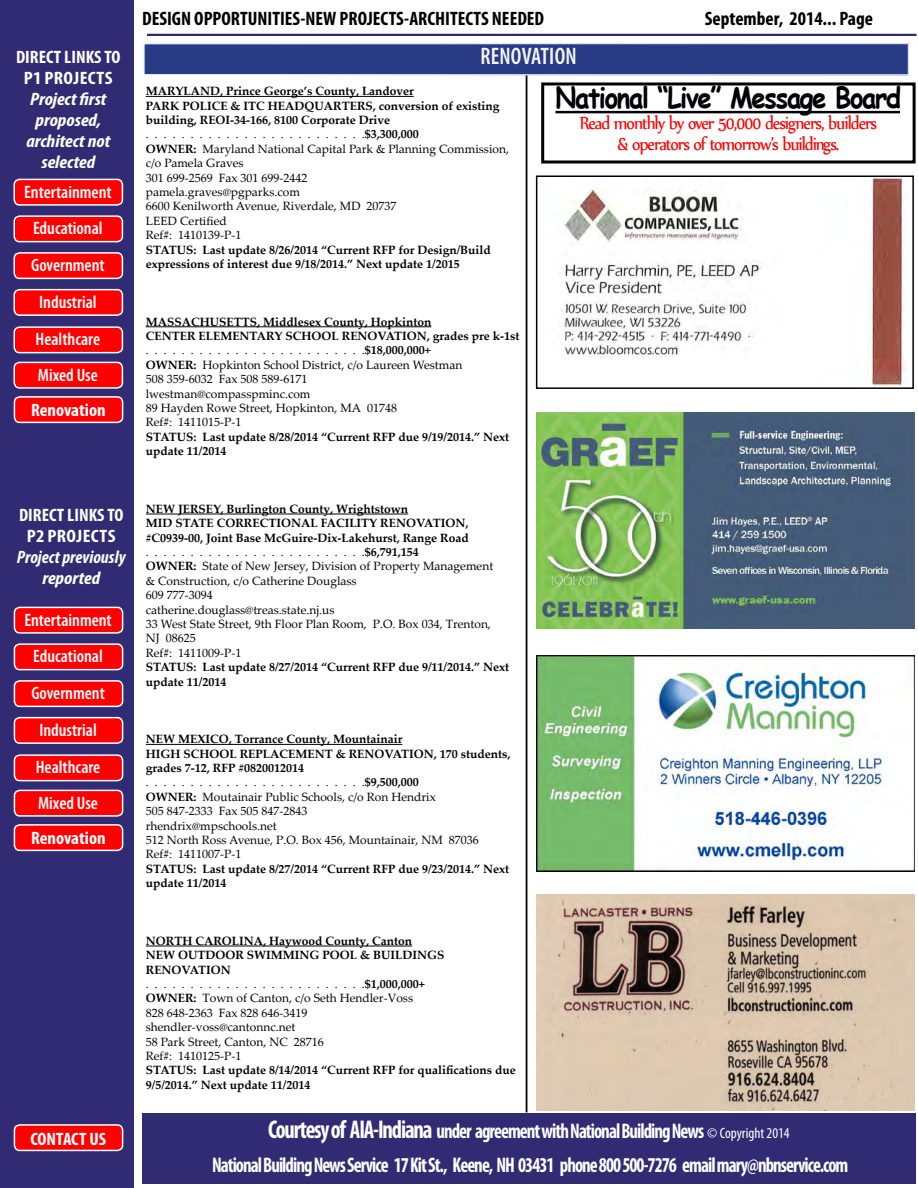
<style>
.page{position:relative;width:918px;height:1188px;background:#fff}
.page>*{position:absolute;margin:0;border:0;box-sizing:border-box;transform-origin:0 0}
.t1{font:700 28.8px "Comic Sans MS";letter-spacing:-.05em;color:#000006;scale:.89 1}
.BENEFITS_HEAD{font:600 condensed 24px "Myriad Pro";letter-spacing:.01em;color:#f5f5f5;scale:.95 1}
.t2{font:600 condensed 22.5px/24px "Myriad Pro";letter-spacing:.02em;color:#fff;scale:.95 1}
.t3{font:700 condensed 21.15px "Myriad Pro";letter-spacing:-.05em;color:#fff;scale:.89 1}
.t4{font:21.15px/21px "Nyala";letter-spacing:-.05em;color:#f00;text-align:center;scale:.89 1}
.t5{font:700 condensed 19.5px "Myriad Pro";color:#000}
.t6{font:600 condensed 18px/36.9px "Myriad Pro";color:#fff;text-align:center}
.t7{font:700 condensed 18px/21px "Myriad Pro";color:#fff;text-align:center;scale:1.04 1}
.t8{font:italic 700 condensed 18px/21px "Myriad Pro";color:#fff;text-align:center;scale:1.1 1}
.t9{font:italic 700 condensed 18px/21px "Myriad Pro";color:#fff;text-align:center}
.t10{font:700 12px/14.4px "Palatino Linotype";color:#000}
.t11{font:12px/14.4px "Palatino Linotype";color:#000}
.s1{font-weight:400}
.s2{font-weight:700}
.s3{font-size:25.8px}
.s4{font-weight:400;font-size:15px}
</style>
<div class="page">
<div style="left:0;top:0;width:133px;height:1188px;background:#312b73"></div>
<svg style="left:13px;top:824px;width:111px;height:26px;background:#f9191a"></svg>
<svg style="left:13px;top:178px;width:111px;height:27px;background:#f51d20"></svg>
<svg style="left:13px;top:396px;width:111px;height:26px;background:#f9181a"></svg>
<svg style="left:13px;top:215px;width:111px;height:27px;background:#f71f21"></svg>
<svg style="left:13px;top:252px;width:111px;height:26px;background:#f9181a"></svg>
<svg style="left:13px;top:288px;width:111px;height:27px;background:#f41b1f"></svg>
<svg style="left:13px;top:326px;width:111px;height:27px;background:#f71f21"></svg>
<svg style="left:13px;top:361px;width:111px;height:27px;background:#f51d20"></svg>
<svg style="left:13px;top:606px;width:111px;height:27px;background:#f51d20"></svg>
<svg style="left:13px;top:643px;width:111px;height:27px;background:#f71f21"></svg>
<svg style="left:13px;top:680px;width:111px;height:26px;background:#f9191a"></svg>
<svg style="left:13px;top:716px;width:111px;height:27px;background:#f41b1f"></svg>
<svg style="left:13px;top:754px;width:111px;height:27px;background:#f71f21"></svg>
<svg style="left:13px;top:789px;width:111px;height:27px;background:#f51d20"></svg>
<svg style="left:13px;top:1124px;width:111px;height:26px;background:#f9181a"></svg>
<hr style="left:147px;top:34px;width:769px;height:2px;background:#312b73">
<div style="left:142px;top:1113px;width:774px;height:70px;background:#312b73"></div>
<hr style="left:526px;top:43px;width:1px;height:1069px;background:#000">
<hr style="left:555px;top:111px;width:345px;height:2px;background:#000006">
<div style="left:541px;top:82px;width:375px;height:81px;border:3px solid #000"></div>
<img style="left:537px;top:655px;width:378px;height:216px">
<img style="left:537px;top:894px;width:378px;height:216px">
<img style="left:561px;top:178px;width:345px;height:208px">
<div style="left:536px;top:175px;width:378px;height:214px;border:2px solid #000"></div>
<img style="left:537px;top:412px;width:378px;height:216px">
<hr style="left:146px;top:96px;width:268px;height:1px;background:#000">
<hr style="left:146px;top:326px;width:285px;height:1px;background:#000">
<hr style="left:146px;top:514px;width:262px;height:1px;background:#000">
<hr style="left:146px;top:744px;width:256px;height:1px;background:#000">
<hr style="left:146px;top:946px;width:266px;height:1px;background:#000">
<div style="left:144px;top:44px;width:764px;height:31px;background:#293b85"></div>
<div style="left:144px;top:43px;width:765px;height:32px;border:1px solid #fff"></div>
<h3 class="t7" style="left:16px;top:47px;width:102px">DIRECT LINKS TO<br>P1 PROJECTS</h3>
<h3 class="t8" style="left:26px;top:89px;width:78px">Project first proposed, architect not selected</h3>
<h3 class="t6" style="left:24px;top:174px;width:89px">Entertainment</h3>
<h3 class="t6" style="left:31px;top:210px;width:75px">Educational<br>Government<br>Industrial<br>Healthcare</h3>
<h3 class="t6" style="left:38px;top:357px;width:61px">Mixed Use</h3>
<h3 class="t7" style="left:31px;top:400px;width:73px">Renovation</h3>
<h3 class="t5" style="left:142px;top:8px;width:404px">DESIGN OPPORTUNITIES-NEW PROJECTS-ARCHITECTS NEEDED</h3>
<h3 class="t5" style="left:705px;top:8px;width:170px">September, 2014... Page</h3>
<p class="BENEFITS_HEAD" style="left:480px;top:43px;width:103px">RENOVATION</p>
<p class="t10" style="left:146px;top:83px;width:365px">MARYLAND, Prince George’s County, Landover<br>PARK POLICE &amp; ITC HEADQUARTERS, conversion of existing building, REOI-34-166, 8100 Corporate Drive<br><span class="s1">. . . . . . . . . . . . . . . . . . . . . . . . .</span>$3,300,000<br>OWNER: <span class="s1">Maryland National Capital Park &amp; Planning Commission, c/o Pamela Graves<br>301 699-2569 Fax 301 699-2442<br>pamela.graves@pgparks.com<br>6600 Kenilworth Avenue, Riverdale, MD 20737<br>LEED Certified<br>Ref#: 1410139-P-1<br></span>STATUS: Last update 8/26/2014 “Current RFP for Design/Build expressions of interest due 9/18/2014.” Next update 1/2015</p>
<p class="t10" style="left:146px;top:314px;width:375px">MASSACHUSETTS, Middlesex County, Hopkinton<br>CENTER ELEMENTARY SCHOOL RENOVATION, grades pre k-1st <span class="s1">. . . . . . . . . . . . . . . . . . . . . . . . .</span>$18,000,000+<br>OWNER: <span class="s1">Hopkinton School District, c/o Laureen Westman<br>508 359-6032 Fax 508 589-6171<br>lwestman@compasspminc.com<br>89 Hayden Rowe Street, Hopkinton, MA 01748<br>Ref#: 1411015-P-1<br></span>STATUS: Last update 8/28/2014 “Current RFP due 9/19/2014.” Next update 11/2014</p>
<h1 class="t1" style="left:555px;top:77px;width:390px">National “Live” Message Board</h1>
<h3 class="t4" style="left:580px;top:112px;width:336px">Read monthly by over 50,000 designers, builders &amp; operators of tomorrow’s buildings.</h3>
<h3 class="t7" style="left:19px;top:505px;width:102px">DIRECT LINKS TO<br>P2 PROJECTS</h3>
<h3 class="t9" style="left:17px;top:547px;width:110px">Project previously reported</h3>
<h3 class="t6" style="left:24px;top:602px;width:89px">Entertainment<br>Educational<br>Government<br>Industrial<br>Healthcare</h3>
<h3 class="t6" style="left:38px;top:785px;width:61px">Mixed Use</h3>
<h3 class="t7" style="left:31px;top:828px;width:73px">Renovation</h3>
<h3 class="t7" style="left:30px;top:1128px;width:74px">CONTACT US</h3>
<p class="t11" style="left:146px;top:501px;width:365px"><span class="s2">NEW JERSEY, Burlington County, Wrightstown<br>MID STATE CORRECTIONAL FACILITY RENOVATION, #C0939-00, Joint Base McGuire-Dix-Lakehurst, Range Road<br></span>. . . . . . . . . . . . . . . . . . . . . . . . .<span class="s2">$6,791,154<br>OWNER:</span> State of New Jersey, Division of Property Management<br>&amp; Construction, c/o Catherine Douglass<br>609 777-3094<br>catherine.douglass@treas.state.nj.us<br>33 West State Street, 9th Floor Plan Room, P.O. Box 034, Trenton,<br>NJ 08625<br>Ref#: 1411009-P-1<br><span class="s2">STATUS: Last update 8/27/2014 “Current RFP due 9/11/2014.” Next update 11/2014</span></p>
<p class="t10" style="left:146px;top:731px;width:366px">NEW MEXICO, Torrance County, Mountainair<br>HIGH SCHOOL REPLACEMENT &amp; RENOVATION, 170 students, grades 7-12, RFP #0820012014<br><span class="s1">. . . . . . . . . . . . . . . . . . . . . . . . .</span>$9,500,000<br>OWNER: <span class="s1">Moutainair Public Schools, c/o Ron Hendrix<br>505 847-2333 Fax 505 847-2843<br>rhendrix@mpschools.net<br>512 North Ross Avenue, P.O. Box 456, Mountainair, NM 87036<br>Ref#: 1411007-P-1<br></span>STATUS: Last update 8/27/2014 “Current RFP due 9/23/2014.” Next update 11/2014</p>
<p class="t10" style="left:146px;top:933px;width:371px">NORTH CAROLINA, Haywood County, Canton<br>NEW OUTDOOR SWIMMING POOL &amp; BUILDINGS RENOVATION<br><span class="s1">. . . . . . . . . . . . . . . . . . . . . . . . .</span>$1,000,000+<br>OWNER: <span class="s1">Town of Canton, c/o Seth Hendler-Voss<br>828 648-2363 Fax 828 646-3419<br>shendler-voss@cantonnc.net<br>58 Park Street, Canton, NC 28716<br>Ref#: 1410125-P-1<br></span>STATUS: Last update 8/14/2014 “Current RFP for qualifications due 9/5/2014.” Next update 11/2014</p>
<h3 class="t3" style="left:268px;top:1119px;width:588px"><span class="s3">Courtesy of AIA-Indiana</span> under agreement with National Building News <span class="s4">© Copyright 2014</span></h3>
<h3 class="t2" style="left:638px;top:1134px;width:149px">PAST 12 MONTHS<br>PAGE VIEW DATA<sup>}</sup></h3>
<h3 class="t3" style="left:212px;top:1154px;width:717px">National Building News Service 17 Kit St., Keene, NH 03431 phone 800 500-7276 email mary@nbnservice.com</h3>
</div>
